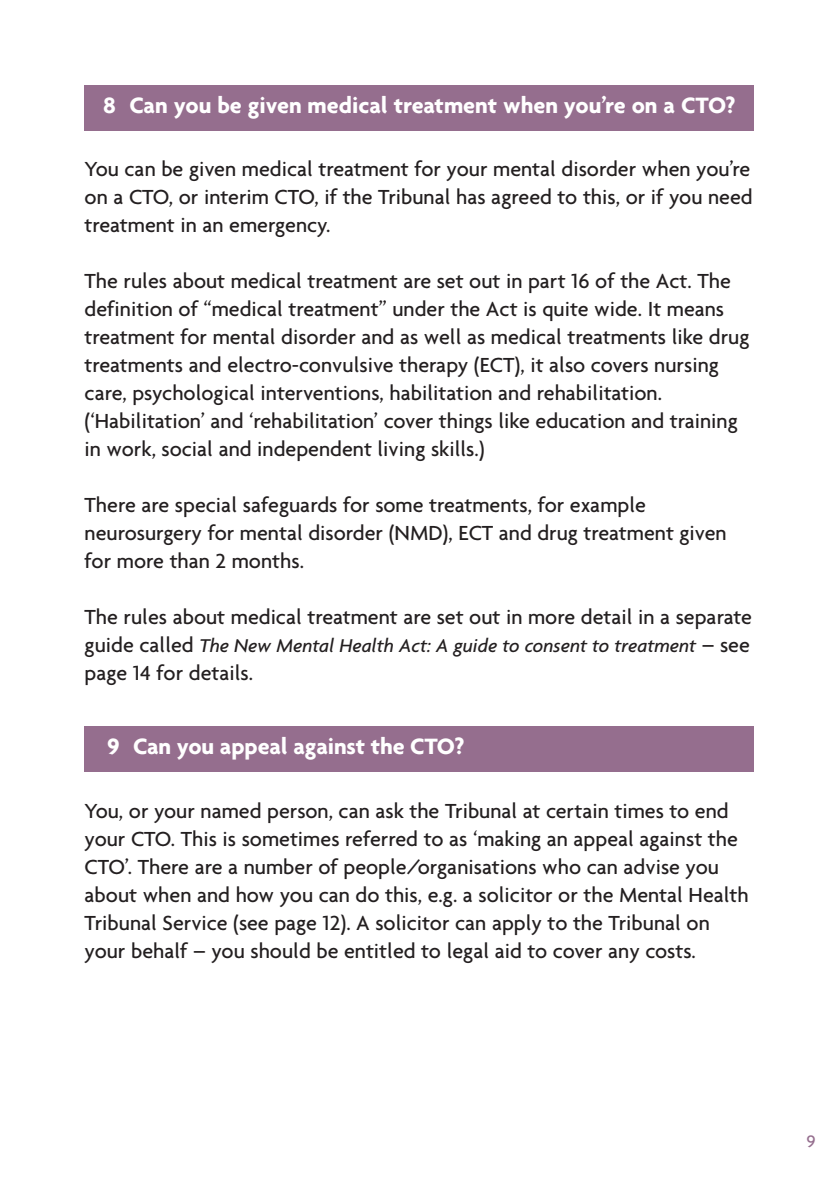
<style>
.page{position:relative;width:840px;height:1191px;background:#fff}
.page>*{position:absolute;margin:0;border:0;box-sizing:border-box;transform-origin:0 0}
.t1{font:700 24px "Agenda";letter-spacing:-.005em;color:#fff}
.t2{font:500 22px/28px "Agenda";color:#231f20}
.t3{font:italic 500 20px "Agenda";color:#231f20}
.t4{font:500 18px "Agenda";color:#956e8e}
.s1{font-style:normal;font-size:22px}
</style>
<div class="page">
<div style="left:85px;top:85px;width:668px;height:46px;background:#956e8e"></div>
<div style="left:85px;top:726px;width:668px;height:45px;background:#956e8e"></div>
<p class="t1" style="left:103px;top:96px;width:633px">8 Can you be given medical treatment when you’re on a CTO?</p>
<p class="t2" style="left:85px;top:157px;width:669px;text-align:justify">You can be given medical treatment for your mental disorder when you’re on a CTO, or interim CTO, if the Tribunal has agreed to this, or if you need treatment in an emergency.</p>
<p class="t2" style="left:85px;top:269px;width:666px">The rules about medical treatment are set out in part 16 of the Act. The definition of “medical treatment” under the Act is quite wide. It means treatment for mental disorder and as well as medical treatments like drug treatments and electro-convulsive therapy (ECT), it also covers nursing care, psychological interventions, habilitation and rehabilitation. (‘Habilitation’ and ‘rehabilitation’ cover things like education and training in work, social and independent living skills.)</p>
<p class="t2" style="left:85px;top:493px;width:643px">There are special safeguards for some treatments, for example neurosurgery for mental disorder (NMD), ECT and drug treatment given for more than 2 months.</p>
<p class="t2" style="left:85px;top:605px;width:668px">The rules about medical treatment are set out in more detail in a separate</p>
<p class="t3" style="left:85px;top:638px;width:666px"><span class="s1">guide called</span> The New Mental Health Act: A guide to consent to treatment <span class="s1">– see</span></p>
<p class="t2" style="left:85px;top:661px;width:170px">page 14 for details.</p>
<p class="t1" style="left:107px;top:736px;width:358px">9 Can you appeal against the CTO?</p>
<p class="t2" style="left:85px;top:799px;width:665px">You, or your named person, can ask the Tribunal at certain times to end your CTO. This is sometimes referred to as ‘making an appeal against the CTO’. There are a number of people/organisations who can advise you about when and how you can do this, e.g. a solicitor or the Mental Health Tribunal Service (see page 12). A solicitor can apply to the Tribunal on your behalf – you should be entitled to legal aid to cover any costs.</p>
<p class="t4" style="left:806px;top:1134px;width:11px">9</p>
</div>
